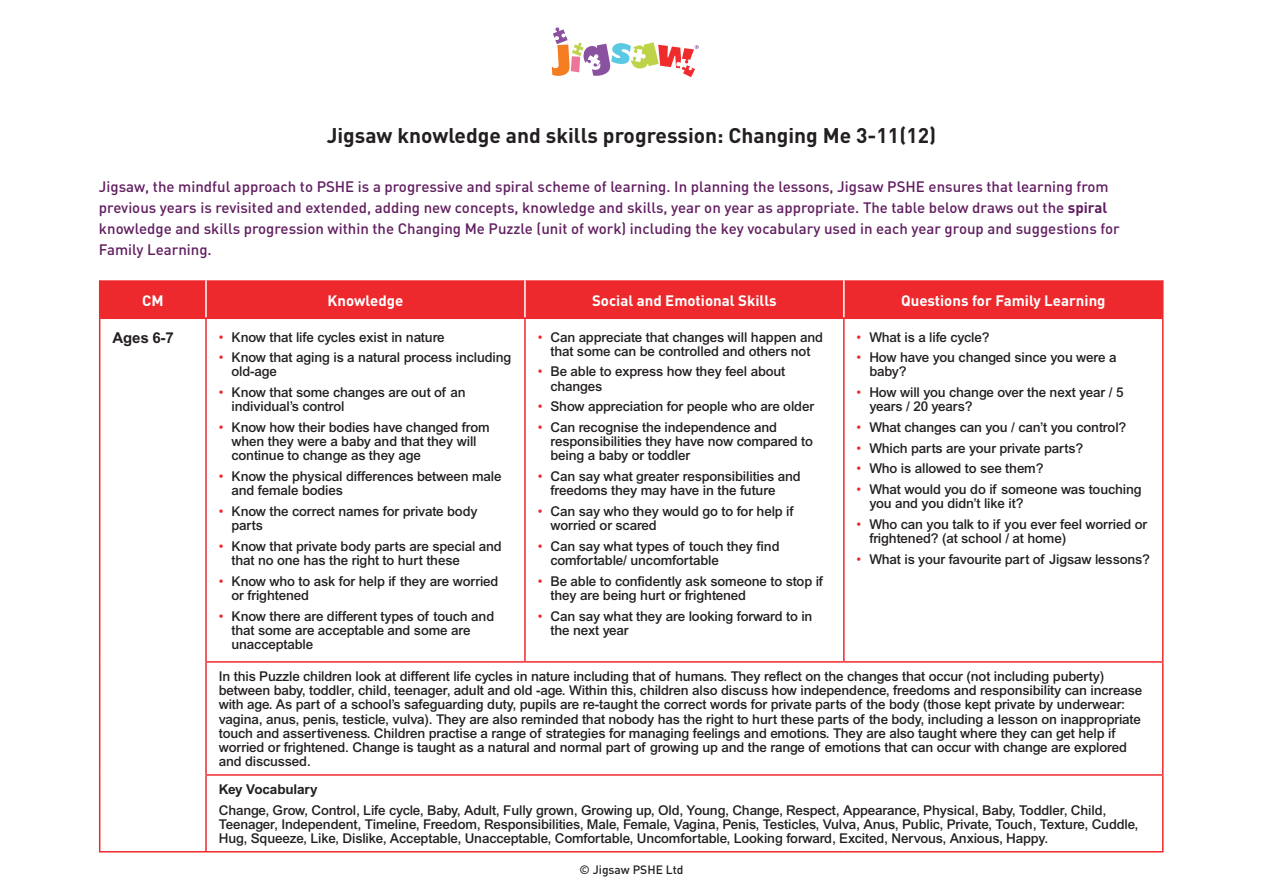
<style>
.page{position:relative;width:1263px;height:893px;background:#fff}
.page>*{position:absolute;margin:0;border:0;box-sizing:border-box;transform-origin:0 0}
.t1{font:700 21px "DIN";color:#231f20}
.t2{font:500 15px/21px "DIN";color:#611e60}
.t3{font:700 15px "DIN";color:#fff}
.t4{font:700 15px "Arial";color:#231f20}
.t5{font:500 13.5px/14.2px "Arial";letter-spacing:-.01em;color:#231f20}
.t6{font:700 13.5px "Arial";letter-spacing:-.01em;color:#231f20}
.t7{font:500 12px "DIN";color:#231f20}
.s1{font-weight:700}
.s2{font-weight:400;color:#ee292d}
</style>
<div class="page">
<svg style="left:552px;top:27px;width:147px;height:50px"></svg>
<div style="left:100px;top:280px;width:1062px;height:38px;background:#ee292d"></div>
<hr style="left:205px;top:280px;width:2px;height:38px;background:#fff">
<hr style="left:524px;top:280px;width:2px;height:38px;background:#fff">
<hr style="left:843px;top:280px;width:2px;height:38px;background:#fff">
<hr style="left:99px;top:280px;width:1px;height:38px;background:#ee292d">
<hr style="left:1162px;top:280px;width:1px;height:38px;background:#ee292d">
<hr style="left:99px;top:319px;width:1px;height:343px;background:#ee292d">
<hr style="left:99px;top:662px;width:1px;height:113px;background:#ee292d">
<hr style="left:99px;top:775px;width:1px;height:76px;background:#ee292d">
<hr style="left:99px;top:318px;width:107px;height:1px;background:#ee292d">
<hr style="left:205px;top:319px;width:2px;height:342px;background:#ee292d">
<hr style="left:206px;top:318px;width:319px;height:1px;background:#ee292d">
<hr style="left:524px;top:319px;width:2px;height:342px;background:#ee292d">
<hr style="left:525px;top:318px;width:319px;height:1px;background:#ee292d">
<hr style="left:843px;top:319px;width:2px;height:342px;background:#ee292d">
<hr style="left:844px;top:318px;width:319px;height:1px;background:#ee292d">
<hr style="left:1162px;top:319px;width:1px;height:342px;background:#ee292d">
<hr style="left:205px;top:663px;width:2px;height:111px;background:#ee292d">
<hr style="left:205px;top:661px;width:320px;height:2px;background:#ee292d">
<hr style="left:525px;top:661px;width:319px;height:2px;background:#ee292d">
<hr style="left:844px;top:661px;width:319px;height:2px;background:#ee292d">
<hr style="left:1162px;top:663px;width:1px;height:111px;background:#ee292d">
<hr style="left:99px;top:851px;width:107px;height:1px;background:#ee292d">
<hr style="left:205px;top:776px;width:2px;height:75px;background:#ee292d">
<hr style="left:205px;top:774px;width:320px;height:2px;background:#ee292d">
<hr style="left:525px;top:774px;width:319px;height:2px;background:#ee292d">
<hr style="left:844px;top:774px;width:319px;height:2px;background:#ee292d">
<hr style="left:206px;top:851px;width:319px;height:1px;background:#ee292d">
<hr style="left:525px;top:851px;width:319px;height:1px;background:#ee292d">
<hr style="left:844px;top:851px;width:319px;height:1px;background:#ee292d">
<hr style="left:1162px;top:776px;width:1px;height:75px;background:#ee292d">
<p class="t1" style="left:327px;top:121px;width:611px">Jigsaw knowledge and skills progression: Changing Me 3-11(12)</p>
<p class="t2" style="left:99px;top:176px;width:1022px">Jigsaw, the mindful approach to PSHE is a progressive and spiral scheme of learning. In planning the lessons, Jigsaw PSHE ensures that learning from previous years is revisited and extended, adding new concepts, knowledge and skills, year on year as appropriate. The table below draws out the <span class="s1">spiral </span>knowledge and skills progression within the Changing Me Puzzle (unit of work) including the key vocabulary used in each year group and suggestions for Family Learning.</p>
<p class="t3" style="left:142px;top:290px;width:23px">CM</p>
<p class="t3" style="left:328px;top:290px;width:77px">Knowledge</p>
<p class="t3" style="left:592px;top:290px;width:186px">Social and Emotional Skills</p>
<p class="t3" style="left:901px;top:290px;width:206px">Questions for Family Learning</p>
<p class="t4" style="left:112px;top:329px;width:63px">Ages 6-7</p>
<p class="t5" style="left:219px;top:330px;width:227px"><span class="s2">•</span> Know that life cycles exist in nature</p>
<p class="t5" style="left:231px;top:350px;width:281px;text-indent:-13px"><span class="s2">•</span> Know that aging is a natural process including old-age</p>
<p class="t5" style="left:231px;top:385px;width:236px;text-indent:-13px"><span class="s2">•</span> Know that some changes are out of an individual’s control</p>
<p class="t5" style="left:231px;top:420px;width:260px;text-indent:-13px"><span class="s2">•</span> Know how their bodies have changed from when they were a baby and that they will continue to change as they age</p>
<p class="t5" style="left:231px;top:469px;width:271px;text-indent:-13px"><span class="s2">•</span> Know the physical differences between male and female bodies</p>
<p class="t5" style="left:231px;top:504px;width:248px;text-indent:-13px"><span class="s2">•</span> Know the correct names for private body parts</p>
<p class="t5" style="left:231px;top:539px;width:272px;text-indent:-13px"><span class="s2">•</span> Know that private body parts are special and that no one has the right to hurt these</p>
<p class="t5" style="left:231px;top:574px;width:268px;text-indent:-13px"><span class="s2">•</span> Know who to ask for help if they are worried or frightened</p>
<p class="t5" style="left:231px;top:609px;width:264px;text-indent:-13px"><span class="s2">•</span> Know there are different types of touch and that some are acceptable and some are unacceptable</p>
<p class="t5" style="left:538px;top:330px;width:287px;text-align:center"><span class="s2">•</span> Can appreciate that changes will happen and that some can be controlled and others not</p>
<p class="t5" style="left:550px;top:364px;width:236px;text-indent:-13px"><span class="s2">•</span> Be able to express how they feel about changes</p>
<p class="t5" style="left:538px;top:399px;width:278px"><span class="s2">•</span> Show appreciation for people who are older</p>
<p class="t5" style="left:550px;top:420px;width:264px;text-indent:-13px"><span class="s2">•</span> Can recognise the independence and responsibilities they have now compared to being a baby or toddler</p>
<p class="t5" style="left:550px;top:469px;width:252px;text-indent:-13px"><span class="s2">•</span> Can say what greater responsibilities and freedoms they may have in the future</p>
<p class="t5" style="left:550px;top:504px;width:245px;text-indent:-13px"><span class="s2">•</span> Can say who they would go to for help if worried or scared</p>
<p class="t5" style="left:550px;top:539px;width:231px;text-indent:-13px"><span class="s2">•</span> Can say what types of touch they find comfortable/ uncomfortable</p>
<p class="t5" style="left:550px;top:574px;width:274px;text-indent:-13px"><span class="s2">•</span> Be able to confidently ask someone to stop if they are being hurt or frightened</p>
<p class="t5" style="left:550px;top:609px;width:263px;text-indent:-13px"><span class="s2">•</span> Can say what they are looking forward to in the next year</p>
<p class="t5" style="left:857px;top:330px;width:134px"><span class="s2">•</span> What is a life cycle?</p>
<p class="t5" style="left:869px;top:350px;width:249px;text-indent:-13px"><span class="s2">•</span> How have you changed since you were a baby?</p>
<p class="t5" style="left:869px;top:385px;width:256px;text-indent:-13px"><span class="s2">•</span> How will you change over the next year / 5 years / 20 years?</p>
<p class="t5" style="left:857px;top:420px;width:271px"><span class="s2">•</span> What changes can you / can’t you control?</p>
<p class="t5" style="left:857px;top:441px;width:228px"><span class="s2">•</span> Which parts are your private parts?</p>
<p class="t5" style="left:857px;top:461px;width:188px"><span class="s2">•</span> Who is allowed to see them?</p>
<p class="t5" style="left:869px;top:482px;width:274px;text-indent:-13px"><span class="s2">•</span> What would you do if someone was touching you and you didn’t like it?</p>
<p class="t5" style="left:869px;top:517px;width:279px;text-indent:-13px"><span class="s2">•</span> Who can you talk to if you ever feel worried or frightened? (at school / at home)</p>
<p class="t5" style="left:857px;top:552px;width:295px"><span class="s2">•</span> What is your favourite part of Jigsaw lessons?</p>
<p class="t5" style="left:219px;top:669px;width:925px">In this Puzzle children look at different life cycles in nature including that of humans. They reflect on the changes that occur (not including puberty) between baby, toddler, child, teenager, adult and old -age. Within this, children also discuss how independence, freedoms and responsibility can increase with age. As part of a school’s safeguarding duty, pupils are re-taught the correct words for private parts of the body (those kept private by underwear: vagina, anus, penis, testicle, vulva). They are also reminded that nobody has the right to hurt these parts of the body, including a lesson on inappropriate touch and assertiveness. Children practise a range of strategies for managing feelings and emotions. They are also taught where they can get help if worried or frightened. Change is taught as a natural and normal part of growing up and the range of emotions that can occur with change are explored and discussed.</p>
<p class="t6" style="left:219px;top:781px;width:100px">Key Vocabulary</p>
<p class="t5" style="left:219px;top:803px;width:921px">Change, Grow, Control, Life cycle, Baby, Adult, Fully grown, Growing up, Old, Young, Change, Respect, Appearance, Physical, Baby, Toddler, Child,<br>Teenager, Independent, Timeline, Freedom, Responsibilities, Male, Female, Vagina, Penis, Testicles, Vulva, Anus, Public, Private, Touch, Texture, Cuddle,<br>Hug, Squeeze, Like, Dislike, Acceptable, Unacceptable, Comfortable, Uncomfortable, Looking forward, Excited, Nervous, Anxious, Happy.</p>
<p class="t7" style="left:579px;top:862px;width:105px">© Jigsaw PSHE Ltd</p>
</div>
